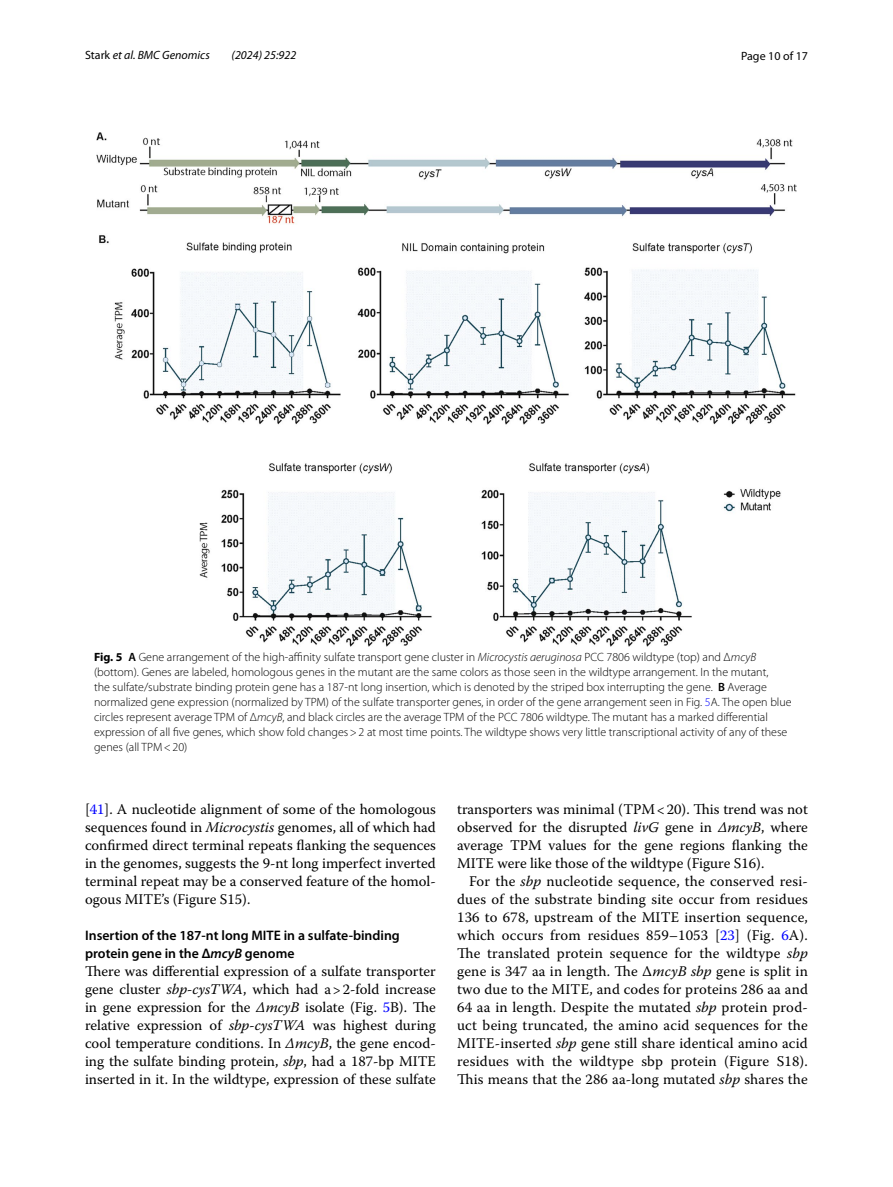
<style>
.page{position:relative;width:893px;height:1187px;background:#fff}
.page>*{position:absolute;margin:0;border:0;box-sizing:border-box;transform-origin:0 0}
.t1{font:14.7px/18px "Warnock Pro";color:#000;text-align:justify}
.t2{font:600 13.8px/18px "Myriad Pro";color:#000}
.t3{font:300 12px/15px "Myriad Pro";color:#000}
.t4{font:italic 12px "Myriad Pro";color:#000}
.t5{font:12px "Myriad Pro";color:#000}
.s1{font-style:normal}
.s2{font-weight:700}
.s3{font-weight:600}
.s4{font-style:italic}
.s5{color:#00f}
</style>
<div class="page">
<img style="left:96px;top:133px;width:701px;height:513px">
<p class="t4" style="left:85px;top:48px;width:126px"><span class="s1">Stark</span> et al. BMC Genomics</p>
<p class="t4" style="left:232px;top:48px;width:66px">(2024) 25:922</p>
<p class="t5" style="left:741px;top:48px;width:68px">Page 10 of 17</p>
<p class="t3" style="left:94px;top:650px;width:699px"><span class="s2">Fig. 5</span> <span class="s3">A</span> Gene arrangement of the high-affinity sulfate transport gene cluster in <span class="s4">Microcystis aeruginosa</span> PCC 7806 wildtype (top) and Δ<span class="s4">mcyB </span>(bottom). Genes are labeled, homologous genes in the mutant are the same colors as those seen in the wildtype arrangement. In the mutant,<br>the sulfate/substrate binding protein gene has a 187-nt long insertion, which is denoted by the striped box interrupting the gene. <span class="s3">B</span> Average normalized gene expression (normalized by TPM) of the sulfate transporter genes, in order of the gene arrangement seen in Fig. <span class="s5">5</span>A. The open blue circles represent average TPM of Δ<span class="s4">mcyB</span>, and black circles are the average TPM of the PCC 7806 wildtype. The mutant has a marked differential expression of all five genes, which show fold changes&gt;2 at most time points. The wildtype shows very little transcriptional activity of any of these genes (all TPM&lt;20)</p>
<p class="t1" style="left:85px;top:800px;width:352px">[<span class="s5">41</span>]. A nucleotide alignment of some of the homologous sequences found in <span class="s4">Microcystis</span> genomes, all of which had confirmed direct terminal repeats flanking the sequences in the genomes, suggests the 9-nt long imperfect inverted terminal repeat may be a conserved feature of the homol&shy;ogous MITE’s (Figure S15).</p>
<p class="t2" style="left:85px;top:926px;width:316px">Insertion of the 187‑nt long MITE in a sulfate‑binding protein gene in the Δ<span class="s4">mcyB</span> genome</p>
<p class="t1" style="left:85px;top:962px;width:352px">There was differential expression of a sulfate transporter gene cluster <span class="s4">sbp-cysTWA</span>, which had a&gt;2-fold increase in gene expression for the <span class="s4">ΔmcyB</span> isolate (Fig. <span class="s5">5</span>B). The relative expression of <span class="s4">sbp-cysTWA</span> was highest during cool temperature conditions. In <span class="s4">ΔmcyB</span>, the gene encod&shy;ing the sulfate binding protein, <span class="s4">sbp</span>, had a 187-bp MITE inserted in it. In the wildtype, expression of these sulfate</p>
<p class="t1" style="left:457px;top:800px;width:352px">transporters was minimal (TPM&lt;20). This trend was not observed for the disrupted <span class="s4">livG</span> gene in <span class="s4">ΔmcyB</span>, where average TPM values for the gene regions flanking the MITE were like those of the wildtype (Figure S16).</p>
<p class="t1" style="left:457px;top:872px;width:352px;text-indent:12px">For the <span class="s4">sbp</span> nucleotide sequence, the conserved resi&shy;dues of the substrate binding site occur from residues 136 to 678, upstream of the MITE insertion sequence, which occurs from residues 859–1053 [<span class="s5">23</span>] (Fig. <span class="s5">6</span>A).<br>The translated protein sequence for the wildtype <span class="s4">sbp </span>gene is 347 aa in length. The Δ<span class="s4">mcyB sbp</span> gene is split in two due to the MITE, and codes for proteins 286 aa and 64 aa in length. Despite the mutated <span class="s4">sbp</span> protein prod&shy;uct being truncated, the amino acid sequences for the MITE-inserted <span class="s4">sbp</span> gene still share identical amino acid residues with the wildtype sbp protein (Figure S18).<br>This means that the 286 aa-long mutated <span class="s4">sbp</span> shares the</p>
</div>
